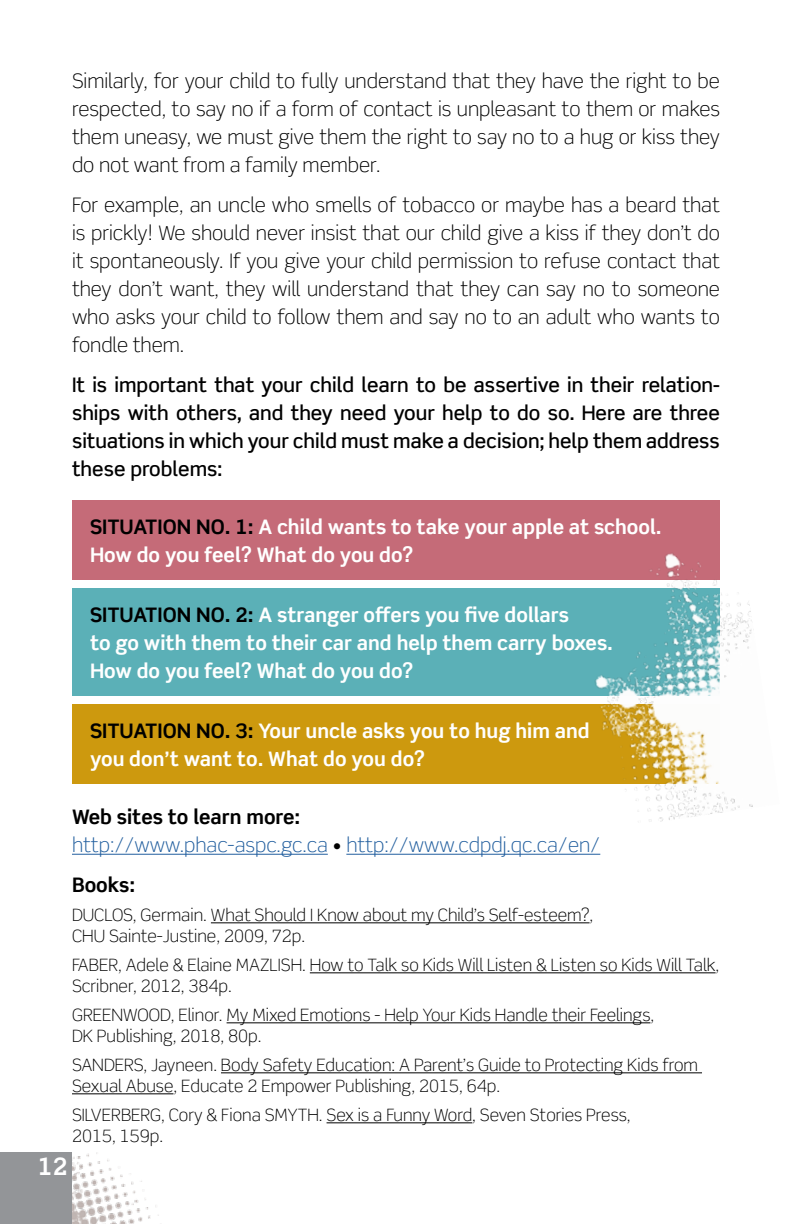
<style>
.page{position:relative;width:792px;height:1224px;background:#fff}
.page>*{position:absolute;margin:0;border:0;box-sizing:border-box;transform-origin:0 0}
.t1{font:700 24px "Scene Std";color:#fff}
.t2{font:300 20px/28px "Scene Std";color:#000;text-align:justify}
.t3{font:700 20px/28px "Scene Std";color:#fff}
.t4{font:500 20px/28px "Scene Std";color:#000;text-align:justify}
.t5{font:300 20px/28px "Scene Std";color:#215e9e}
.t6{font:700 20px "Scene Std";color:#000}
.t7{font:300 17px/21px "Scene Std";color:#000}
.s1{color:#000}
.s2{font-weight:700;color:#000}
</style>
<div class="page">
<hr style="left:72px;top:854px;width:256px;height:1px;background:#215e9e">
<hr style="left:346px;top:854px;width:254px;height:1px;background:#215e9e">
<hr style="left:211px;top:923px;width:379px;height:1px;background:#000">
<hr style="left:310px;top:973px;width:406px;height:1px;background:#000">
<hr style="left:227px;top:1023px;width:423px;height:1px;background:#000">
<hr style="left:221px;top:1073px;width:481px;height:1px;background:#000">
<hr style="left:72px;top:1094px;width:102px;height:1px;background:#000">
<hr style="left:327px;top:1123px;width:145px;height:1px;background:#000">
<div style="left:72px;top:500px;width:648px;height:80px;background:#c56b78"></div>
<div style="left:72px;top:588px;width:648px;height:108px;background:#5bb0b7"></div>
<div style="left:72px;top:704px;width:648px;height:80px;background:#cd990e"></div>
<img style="left:595px;top:553px;width:158px;height:269px">
<img style="left:72px;top:1152px;width:87px;height:72px">
<div style="left:0;top:1152px;width:72px;height:72px;background:#939598"></div>
<p class="t2" style="left:72px;top:67px;width:650px">Similarly, for your child to fully understand that they have the right to be respected, to say no if a form of contact is unpleasant to them or makes them uneasy, we must give them the right to say no to a hug or kiss they do not want from a family member.</p>
<p class="t2" style="left:72px;top:191px;width:650px">For example, an uncle who smells of tobacco or maybe has a beard that is prickly! We should never insist that our child give a kiss if they don’t do it spontaneously. If you give your child permission to refuse contact that they don’t want, they will understand that they can say no to someone who asks your child to follow them and say no to an adult who wants to fondle them.</p>
<p class="t4" style="left:72px;top:370px;width:650px">It is important that your child learn to be assertive in their relation&shy;ships with others, and they need your help to do so. Here are three situations in which your child must make a decision; help them address these problems:</p>
<p class="t3" style="left:90px;top:513px;width:573px"><span class="s1">SITUATION NO. 1:</span> A child wants to take your apple at school.<br>How do you feel? What do you do?</p>
<p class="t3" style="left:90px;top:601px;width:525px"><span class="s1">SITUATION NO. 2:</span> A stranger offers you five dollars<br>to go with them to their car and help them carry boxes.<br>How do you feel? What do you do?</p>
<p class="t3" style="left:90px;top:717px;width:501px"><span class="s1">SITUATION NO. 3:</span> Your uncle asks you to hug him and you don’t want to. What do you do?</p>
<p class="t5" style="left:72px;top:803px;width:530px"><span class="s2">Web sites to learn more:<br></span>http://www.phac-aspc.gc.ca <span class="s1">•</span> http://www.cdpdj.qc.ca/en/</p>
<p class="t6" style="left:72px;top:872px;width:65px">Books:</p>
<p class="t7" style="left:72px;top:904px;width:523px">DUCLOS, Germain. What Should I Know about my Child’s Self-esteem?,<br>CHU Sainte-Justine, 2009, 72p.</p>
<p class="t7" style="left:72px;top:954px;width:649px">FABER, Adele &amp; Elaine MAZLISH. How to Talk so Kids Will Listen &amp; Listen so Kids Will Talk,<br>Scribner, 2012, 384p.</p>
<p class="t7" style="left:72px;top:1004px;width:584px">GREENWOOD, Elinor. My Mixed Emotions - Help Your Kids Handle their Feelings,<br>DK Publishing, 2018, 80p.</p>
<p class="t7" style="left:72px;top:1054px;width:628px">SANDERS, Jayneen. Body Safety Education: A Parent’s Guide to Protecting Kids from<br>Sexual Abuse, Educate 2 Empower Publishing, 2015, 64p.</p>
<p class="t7" style="left:72px;top:1104px;width:560px">SILVERBERG, Cory &amp; Fiona SMYTH. Sex is a Funny Word, Seven Stories Press,<br>2015, 159p.</p>
<p class="t1" style="left:38px;top:1151px;width:32px">12</p>
</div>
